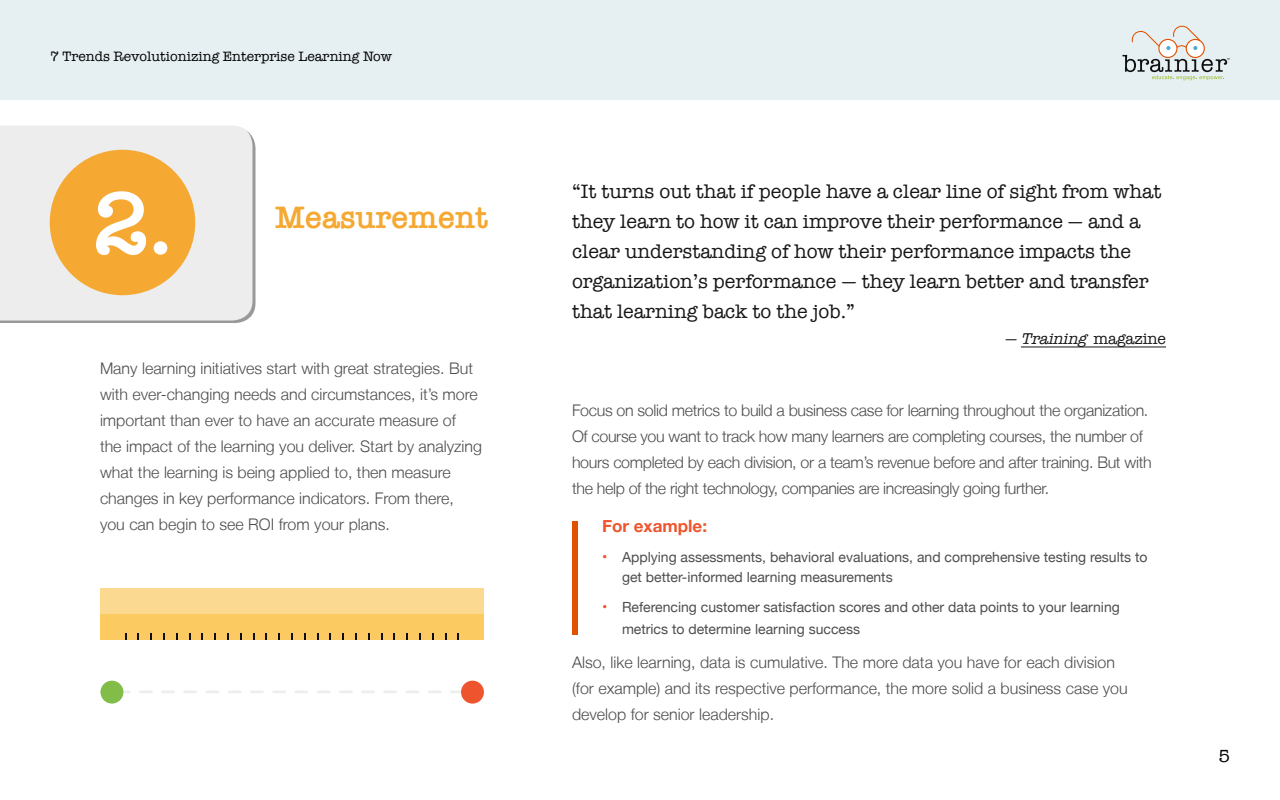
<style>
.page{position:relative;width:1280px;height:800px;background:#fff}
.page>*{position:absolute;margin:0;border:0;box-sizing:border-box;transform-origin:0 0}
.t1{font:600 90px "American Typewriter";color:#fff}
.t2{font:600 32px "American Typewriter";color:#f5a832}
.t3{font:20px/30px "American Typewriter";color:#181717}
.t4{font:18px "American Typewriter";color:#000}
.t5{font:700 17px "Helvetica Neue";color:#ee552e}
.t6{font:300 16px/26px "Helvetica Neue LT";color:#4d4d4d}
.t7{font:300 16px/26px "Helvetica Neue LT";letter-spacing:-.02em;color:#4d4d4d}
.t8{font:16px "American Typewriter";color:#181717}
.t9{font:14px/20px "Helvetica Neue";color:#4d4d4d}
.t10{font:14px "American Typewriter";color:#000}
.s1{font-style:italic}
.s2{font-weight:700;font-size:15px;color:#ee552e}
</style>
<div class="page">
<svg style="left:0;top:136px;width:256px;height:187px;background:#afafaf"></svg>
<div style="left:0;top:126px;width:252px;height:194px;background:#ededed"></div>
<div style="left:0;top:0;width:1280px;height:100px;background:#e6eff2"></div>
<svg style="left:1122px;top:26px;width:108px;height:54px"></svg>
<div style="left:50px;top:150px;width:145px;height:145px;background:#f5a832;border-radius:50%"></div>
<hr style="left:1021px;top:347px;width:145px;height:1px;background:#181717">
<div style="left:572px;top:521px;width:6px;height:114px;background:#e15200"></div>
<hr style="left:117px;top:690px;width:14px;height:3px;background:#efeeee">
<hr style="left:139px;top:690px;width:14px;height:3px;background:#efeeee">
<hr style="left:161px;top:690px;width:14px;height:3px;background:#efeeee">
<hr style="left:183px;top:690px;width:14px;height:3px;background:#efeeee">
<svg style="left:206px;top:691px;width:13px;height:2px"></svg>
<hr style="left:228px;top:690px;width:14px;height:3px;background:#efeeee">
<hr style="left:250px;top:690px;width:14px;height:3px;background:#efeeee">
<hr style="left:272px;top:690px;width:14px;height:3px;background:#efeeee">
<hr style="left:294px;top:690px;width:14px;height:3px;background:#efeeee">
<hr style="left:317px;top:690px;width:14px;height:3px;background:#efeeee">
<hr style="left:339px;top:690px;width:14px;height:3px;background:#efeeee">
<hr style="left:361px;top:690px;width:14px;height:3px;background:#efeeee">
<hr style="left:383px;top:690px;width:14px;height:3px;background:#efeeee">
<svg style="left:406px;top:691px;width:13px;height:2px"></svg>
<hr style="left:428px;top:690px;width:14px;height:3px;background:#efeeee">
<hr style="left:450px;top:690px;width:14px;height:3px;background:#efeeee">
<div style="left:100px;top:614px;width:384px;height:25px;background:#fbca61"></div>
<div style="left:100px;top:588px;width:384px;height:26px;background:#fcd990"></div>
<svg style="left:432px;top:633px;width:2px;height:6px"></svg>
<svg style="left:419px;top:633px;width:2px;height:6px"></svg>
<svg style="left:406px;top:633px;width:2px;height:6px"></svg>
<svg style="left:368px;top:633px;width:2px;height:6px"></svg>
<svg style="left:355px;top:633px;width:2px;height:6px"></svg>
<svg style="left:342px;top:633px;width:2px;height:6px"></svg>
<svg style="left:304px;top:633px;width:2px;height:6px"></svg>
<svg style="left:291px;top:633px;width:2px;height:6px"></svg>
<svg style="left:278px;top:633px;width:2px;height:6px"></svg>
<svg style="left:240px;top:633px;width:2px;height:6px"></svg>
<svg style="left:227px;top:633px;width:2px;height:6px"></svg>
<svg style="left:214px;top:633px;width:2px;height:6px"></svg>
<svg style="left:176px;top:633px;width:2px;height:6px"></svg>
<svg style="left:163px;top:633px;width:2px;height:6px"></svg>
<svg style="left:150px;top:633px;width:2px;height:6px"></svg>
<div style="left:461px;top:681px;width:23px;height:23px;background:#ee552e;border-radius:50%"></div>
<div style="left:100px;top:681px;width:23px;height:23px;background:#82bc49;border-radius:50%"></div>
<p class="t10" style="left:50px;top:45px;width:343px">7 Trends Revolutionizing Enterprise Learning Now</p>
<h1 class="t1" style="left:93px;top:155px;width:82px">2.</h1>
<h2 class="t2" style="left:275px;top:193px;width:215px">Measurement</h2>
<p class="t6" style="left:100px;top:355px;width:384px">Many learning initiatives start with great strategies. But with ever-changing needs and circumstances, it’s more important than ever to have an accurate measure of<br>the impact of the learning you deliver. Start by analyzing what the learning is being applied to, then measure changes in key performance indicators. From there, you can begin to see ROI from your plans.</p>
<p class="t3" style="left:572px;top:176px;width:591px">“It turns out that if people have a clear line of sight from what they learn to how it can improve their performance — and a clear understanding of how their performance impacts the organization’s performance — they learn better and transfer that learning back to the job.”</p>
<p class="t8" style="left:1005px;top:327px;width:162px">— <span class="s1">Training</span> m a g a z i n e</p>
<p class="t7" style="left:572px;top:397px;width:581px">Focus on solid metrics to build a business case for learning throughout the organization.<br>Of course you want to track how many learners are completing courses, the number of hours completed by each division, or a team’s revenue before and after training. But with the help of the right technology, companies are increasingly going further.</p>
<p class="t5" style="left:602px;top:513px;width:107px">For example:</p>
<p class="t9" style="left:622px;top:548px;width:527px;text-indent:-20px"><span class="s2">•</span> Applying assessments, behavioral evaluations, and comprehensive testing results to get better-informed learning measurements</p>
<p class="t9" style="left:622px;top:597px;width:499px;line-height:22px;text-indent:-20px"><span class="s2">•</span> Referencing customer satisfaction scores and other data points to your learning metrics to determine learning success</p>
<p class="t6" style="left:572px;top:649px;width:557px">Also, like learning, data is cumulative. The more data you have for each division (for example) and its respective performance, the more solid a business case you develop for senior leadership.</p>
<p class="t4" style="left:1219px;top:743px;width:13px">5</p>
</div>
